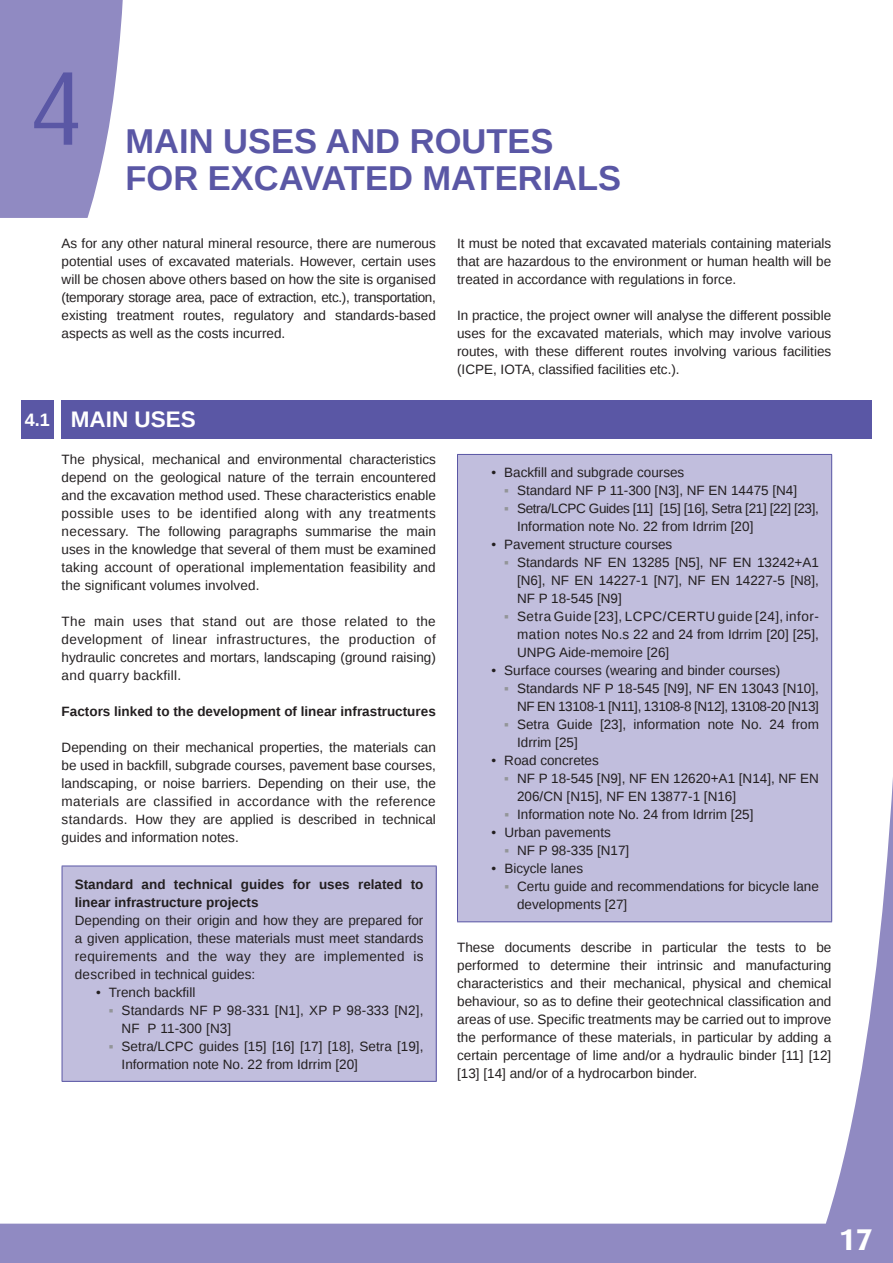
<style>
.page{position:relative;width:893px;height:1263px;background:#908ac2}
.page>*{position:absolute;margin:0;border:0;box-sizing:border-box;transform-origin:0 0}
.t1{font:105px "Dax OT";color:#5a57a5}
.t2{font:700 34.5px/37.5px "Liberation Sans";color:#5a57a5}
.t3{font:700 30px "Dax OT";color:#fff}
.t4{font:700 22.5px "Liberation Sans";color:#fff}
.t5{font:13.5px/18px "Liberation Sans";color:#231f20;text-align:justify}
.t6{font:700 13.5px/18px "Liberation Sans";color:#231f20}
.s1{font-size:18px}
.s2{color:#939598}
</style>
<div class="page">
<div style="left:0;top:0;width:893px;height:1223px;background:#fff"></div>
<svg style="left:0;top:0;width:124px;height:218px"></svg>
<div style="left:62px;top:866px;width:374px;height:215px;background:#c1bedd"></div>
<hr style="left:62px;top:866px;width:375px;height:1px;background:#5a57a5">
<hr style="left:62px;top:866px;width:1px;height:215px;background:#5a57a5">
<hr style="left:436px;top:866px;width:1px;height:215px;background:#5a57a5">
<hr style="left:62px;top:1081px;width:375px;height:1px;background:#5a57a5">
<div style="left:457px;top:454px;width:375px;height:468px;background:#c1bedd"></div>
<hr style="left:457px;top:454px;width:375px;height:1px;background:#5a57a5">
<hr style="left:457px;top:455px;width:1px;height:466px;background:#5a57a5">
<hr style="left:831px;top:455px;width:1px;height:466px;background:#5a57a5">
<hr style="left:457px;top:921px;width:375px;height:1px;background:#5a57a5">
<div style="left:61px;top:400px;width:811px;height:38px;background:#5a57a5"></div>
<div style="left:21px;top:400px;width:33px;height:38px;background:#5a57a5"></div>
<h1 class="t1" style="left:28px;top:50px;width:57px">4</h1>
<h2 class="t2" style="left:125px;top:121px;width:497px">MAIN USES AND ROUTES<br>FOR EXCAVATED MATERIALS</h2>
<p class="t5" style="left:62px;top:234px;width:376px">As for any other natural mineral resource, there are numerous potential uses of excavated materials. However, certain uses will be chosen above others based on how the site is organised (temporary storage area, pace of extraction, etc.), transportation, existing treatment routes, regulatory and standards-based aspects as well as the costs incurred.</p>
<p class="t5" style="left:457px;top:234px;width:376px">It must be noted that excavated materials containing materials that are hazardous to the environment or human health will be treated in accordance with regulations in force.</p>
<p class="t5" style="left:457px;top:306px;width:376px">In practice, the project owner will analyse the different possible uses for the excavated materials, which may involve various routes, with these different routes involving various facilities (ICPE, IOTA, classified facilities etc.).</p>
<h3 class="t4" style="left:25px;top:404px;width:173px"><span class="s1">4.1</span> MAIN USES</h3>
<p class="t5" style="left:62px;top:450px;width:376px">The physical, mechanical and environmental characteristics depend on the geological nature of the terrain encountered and the excavation method used. These characteristics enable possible uses to be identified along with any treatments necessary. The following paragraphs summarise the main uses in the knowledge that several of them must be examined taking account of operational implementation feasibility and the significant volumes involved.</p>
<p class="t5" style="left:62px;top:612px;width:376px">The main uses that stand out are those related to the development of linear infrastructures, the production of hydraulic concretes and mortars, landscaping (ground raising) and quarry backfill.</p>
<p class="t6" style="left:62px;top:702px;width:376px">Factors linked to the development of linear infrastructures</p>
<p class="t5" style="left:62px;top:738px;width:376px">Depending on their mechanical properties, the materials can be used in backfill, subgrade courses, pavement base courses, landscaping, or noise barriers. Depending on their use, the materials are classified in accordance with the reference standards. How they are applied is described in technical guides and information notes.</p>
<p class="t6" style="left:75px;top:875px;width:350px">Standard and technical guides for uses related to linear infrastructure projects</p>
<p class="t5" style="left:75px;top:911px;width:350px">Depending on their origin and how they are prepared for a given application, these materials must meet standards requirements and the way they are implemented is described in technical guides:</p>
<p class="t5" style="left:96px;top:983px;width:101px">• Trench backfill</p>
<p class="t5" style="left:122px;top:1001px;width:303px;text-indent:-13px"><span class="s2">▪</span> Standards NF P 98-331 [N1], XP P 98-333 [N2],<br>NF P 11-300 [N3]</p>
<p class="t5" style="left:122px;top:1037px;width:303px;text-indent:-13px"><span class="s2">▪</span> Setra/LCPC guides [15] [16] [17] [18], Setra [19],<br>Information note No. 22 from Idrrim [20]</p>
<p class="t5" style="left:491px;top:464px;width:194px">• Backfill and subgrade courses</p>
<p class="t5" style="left:504px;top:482px;width:294px"><span class="s2">▪</span> Standard NF P 11-300 [N3], NF EN 14475 [N4]</p>
<p class="t5" style="left:517px;top:500px;width:303px;text-indent:-13px"><span class="s2">▪</span> Setra/LCPC Guides [11] [15] [16], Setra [21] [22] [23],<br>Information note No. 22 from Idrrim [20]</p>
<p class="t5" style="left:491px;top:536px;width:182px">• Pavement structure courses</p>
<p class="t5" style="left:517px;top:554px;width:303px;text-indent:-13px"><span class="s2">▪</span> Standards NF EN 13285 [N5], NF EN 13242+A1 [N6], NF EN 14227-1 [N7], NF EN 14227-5 [N8], NF P 18-545 [N9]</p>
<p class="t5" style="left:517px;top:608px;width:303px;text-indent:-13px"><span class="s2">▪</span> Setra Guide [23], LCPC/CERTU guide [24], infor&shy;mation notes No.s 22 and 24 from Idrrim [20] [25], UNPG Aide-memoire [26]</p>
<p class="t5" style="left:492px;top:662px;width:290px">• Surface courses (wearing and binder courses)</p>
<p class="t5" style="left:504px;top:680px;width:316px;text-align:right"><span class="s2">▪</span> Standards NF P 18-545 [N9], NF EN 13043 [N10],<br>NF EN 13108-1 [N11], 13108-8 [N12], 13108-20 [N13]</p>
<p class="t5" style="left:517px;top:716px;width:303px;text-indent:-13px"><span class="s2">▪</span> Setra Guide [23], information note No. 24 from<br>Idrrim [25]</p>
<p class="t5" style="left:492px;top:752px;width:109px">• Road concretes</p>
<p class="t5" style="left:517px;top:770px;width:303px;text-indent:-13px"><span class="s2">▪</span> NF P 18-545 [N9], NF EN 12620+A1 [N14], NF EN<br>206/CN [N15], NF EN 13877-1 [N16]</p>
<p class="t5" style="left:504px;top:806px;width:251px"><span class="s2">▪</span> Information note No. 24 from Idrrim [25]</p>
<p class="t5" style="left:492px;top:824px;width:121px">• Urban pavements</p>
<p class="t5" style="left:504px;top:842px;width:127px"><span class="s2">▪</span> NF P 98-335 [N17]</p>
<p class="t5" style="left:492px;top:860px;width:93px">• Bicycle lanes</p>
<p class="t5" style="left:517px;top:878px;width:303px;text-indent:-13px"><span class="s2">▪</span> Certu guide and recommendations for bicycle lane developments [27]</p>
<p class="t5" style="left:457px;top:939px;width:376px">These documents describe in particular the tests to be performed to determine their intrinsic and manufacturing characteristics and their mechanical, physical and chemical behaviour, so as to define their geotechnical classification and areas of use. Specific treatments may be carried out to improve the performance of these materials, in particular by adding a certain percentage of lime and/or a hydraulic binder [11] [12] [13] [14] and/or of a hydrocarbon binder.</p>
<h3 class="t3" style="left:839px;top:1222px;width:35px">17</h3>
</div>
